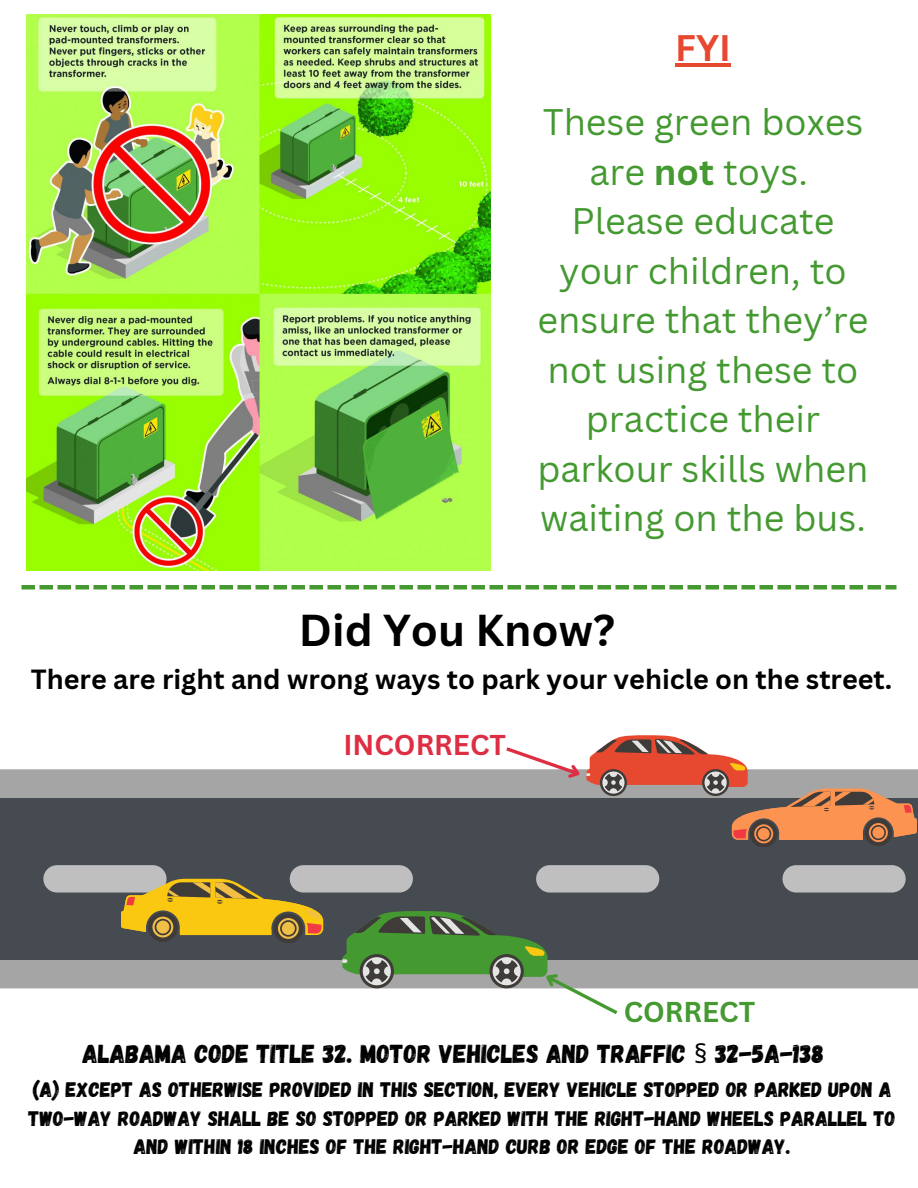
<style>
.page{position:relative;width:918px;height:1188px;background:#fff}
.page>*{position:absolute;margin:0;border:0;box-sizing:border-box;transform-origin:0 0}
.t1{font:700 43.5px "Canva Sans";color:#000}
.t2{font:36px/49.5px "Canva Sans";color:#449931;text-align:center}
.t3{font:700 36px "Canva Sans";color:#e64830}
.t4{font:700 27.9px "Canva Sans";color:#dd2e44}
.t5{font:700 27.9px "Canva Sans";color:#449931}
.t6{font:700 27px "Canva Sans";color:#000}
.t7{font:25.95px "Gagalin";color:#000}
.t8{font:21px/28.8px "Gagalin";color:#000;text-align:center}
.s1{font-weight:700}
.s2{font-family:"Noto Sans"}
</style>
<div class="page">
<img style="left:27px;top:15px;width:463px;height:555px">
<hr style="left:675px;top:63px;width:56px;height:4px;background:#e64830">
<div style="left:0;top:769px;width:918px;height:219px;background:#a5a5a5"></div>
<div style="left:0;top:798px;width:918px;height:161px;background:#464a51"></div>
<svg style="left:503px;top:735px;width:414px;height:112px"></svg>
<svg style="left:43px;top:865px;width:863px;height:150px"></svg>
<svg style="left:21px;top:585px;width:876px;height:5px"></svg>
<p class="t3" style="left:675px;top:23px;width:57px">FYI</p>
<p class="t2" style="left:543px;top:97px;width:322px">These green boxes are <span class="s1">not</span> toys.</p>
<p class="t2" style="left:537px;top:196px;width:333px">Please educate your children, to ensure that they’re not using these to practice their parkour skills when waiting on the bus.</p>
<p class="t1" style="left:299px;top:599px;width:318px">Did You Know?</p>
<p class="t6" style="left:31px;top:660px;width:863px">There are right and wrong ways to park your vehicle on the street.</p>
<p class="t4" style="left:343px;top:725px;width:164px">INCORRECT</p>
<p class="t5" style="left:624px;top:992px;width:133px">CORRECT</p>
<p class="t7" style="left:83px;top:1037px;width:743px">ALABAMA CODE TITLE 32. MOTOR VEHICLES AND TRAFFIC <span class="s2">§</span> 32-5A-138</p>
<p class="t8" style="left:29px;top:1074px;width:869px">(A) EXCEPT AS OTHERWISE PROVIDED IN THIS SECTION, EVERY VEHICLE STOPPED OR PARKED UPON A<br>TWO-WAY ROADWAY SHALL BE SO STOPPED OR PARKED WITH THE RIGHT-HAND WHEELS PARALLEL TO<br>AND WITHIN 18 INCHES OF THE RIGHT-HAND CURB OR EDGE OF THE ROADWAY.</p>
</div>
